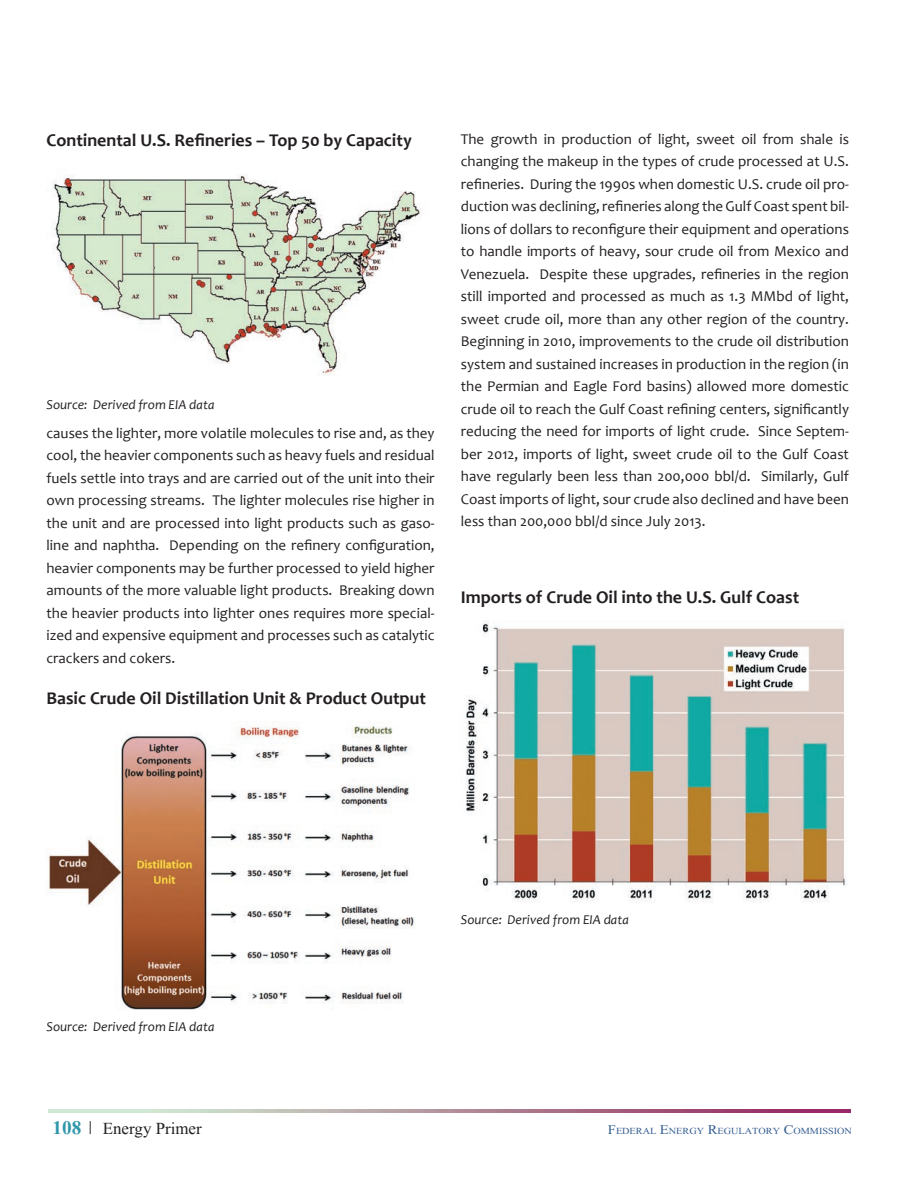
<style>
.page{position:relative;width:918px;height:1188px;background:#fff}
.page>*{position:absolute;margin:0;border:0;box-sizing:border-box;transform-origin:0 0}
.t1{font:21px "Aparajita";color:#231f20}
.Graphic_Title{font:700 18px "Candara";color:#231f20}
.t2{font:15px/22.5px "Candara";color:#231f20;text-align:justify}
.Graphic_Title-2{font:italic 13.5px "Candara";color:#231f20}
.t3{font:11.55px "Aparajita";color:#365f91;scale:1.1 1}
.s1{font-weight:700;font-size:24px;color:#3297aa}
.s2{font-weight:700;font-size:18px}
.s3{font-size:16.5px}
</style>
<div class="page">
<img style="left:49px;top:1109px;width:801px;height:4px">
<img style="left:52px;top:174px;width:369px;height:202px">
<img style="left:47px;top:721px;width:368px;height:289px">
<img style="left:466px;top:620px;width:380px;height:282px">
<p class="Graphic_Title" style="left:46px;top:129px;width:367px">Continental U.S. Refineries – Top 50 by Capacity</p>
<p class="Graphic_Title-2" style="left:46px;top:396px;width:170px">Source: Derived from EIA data</p>
<p class="t2" style="left:46px;top:422px;width:390px">causes the lighter, more volatile molecules to rise and, as they cool, the heavier components such as heavy fuels and residual fuels settle into trays and are carried out of the unit into their own processing streams. The lighter molecules rise higher in the unit and are processed into light products such as gaso&shy;line and naphtha. Depending on the refinery configuration, heavier components may be further processed to yield higher amounts of the more valuable light products. Breaking down the heavier products into lighter ones requires more special&shy;ized and expensive equipment and processes such as catalytic crackers and cokers.</p>
<p class="Graphic_Title" style="left:46px;top:687px;width:381px">Basic Crude Oil Distillation Unit &amp; Product Output</p>
<p class="t2" style="left:461px;top:127px;width:390px">The growth in production of light, sweet oil from shale is changing the makeup in the types of crude processed at U.S. refineries. During the 1990s when domestic U.S. crude oil pro&shy;duction was declining, refineries along the Gulf Coast spent bil&shy;lions of dollars to reconfigure their equipment and operations to handle imports of heavy, sour crude oil from Mexico and Venezuela. Despite these upgrades, refineries in the region still imported and processed as much as 1.3 MMbd of light, sweet crude oil, more than any other region of the country.<br>Beginning in 2010, improvements to the crude oil distribution system and sustained increases in production in the region (in the Permian and Eagle Ford basins) allowed more domestic crude oil to reach the Gulf Coast refining centers, significantly reducing the need for imports of light crude. Since Septem&shy;ber 2012, imports of light, sweet crude oil to the Gulf Coast have regularly been less than 200,000 bbl/d. Similarly, Gulf Coast imports of light, sour crude also declined and have been less than 200,000 bbl/d since July 2013.</p>
<p class="Graphic_Title" style="left:461px;top:586px;width:340px">Imports of Crude Oil into the U.S. Gulf Coast</p>
<p class="Graphic_Title-2" style="left:46px;top:1019px;width:170px">Source: Derived from EIA data</p>
<p class="Graphic_Title-2" style="left:461px;top:911px;width:170px">Source: Derived from EIA data</p>
<h1 class="t1" style="left:52px;top:1118px;width:151px"><span class="s1">108</span> <span class="s2">|</span> Energy Primer</h1>
<p class="t3" style="left:608px;top:1125px;width:223px"><span class="s3">F</span>ederal <span class="s3">E</span>nergy <span class="s3">R</span>egulatory <span class="s3">C</span>ommission</p>
</div>
